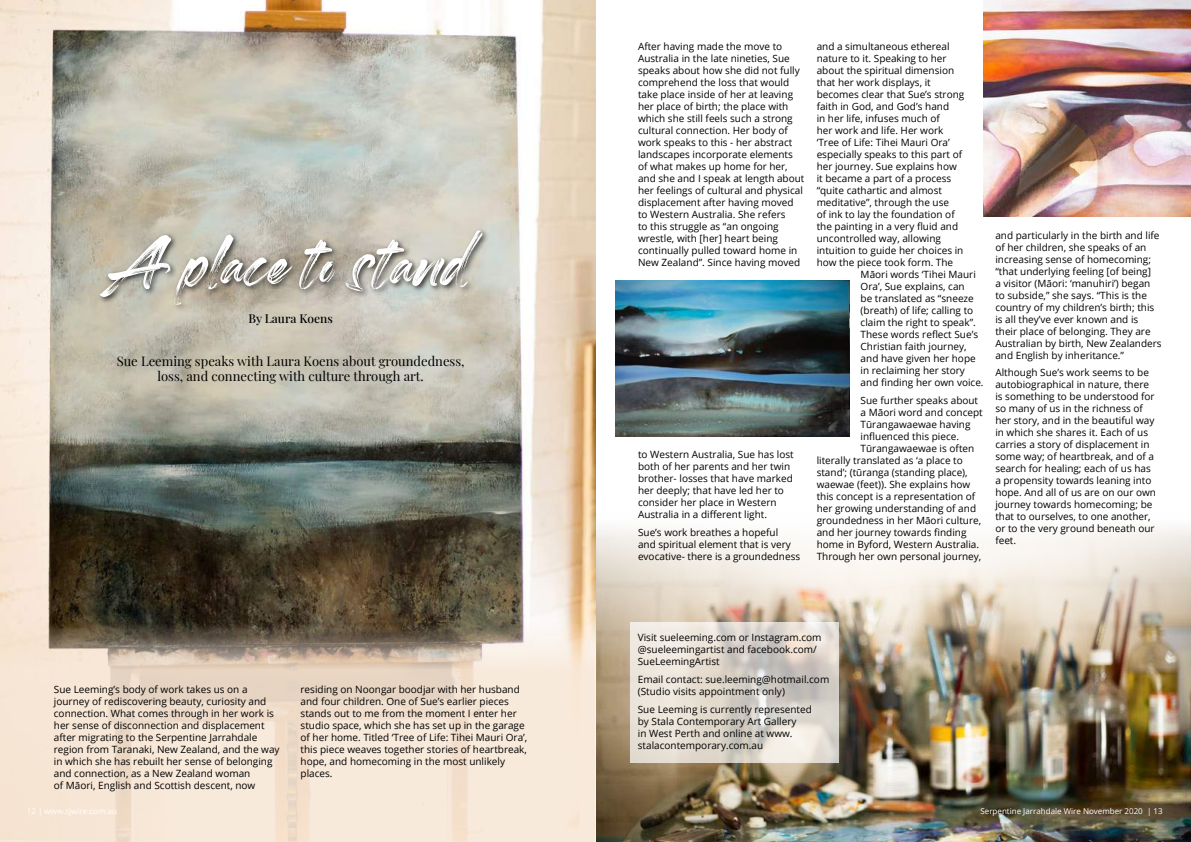
<style>
.page{position:relative;width:1191px;height:842px;background:#fff}
.page>*{position:absolute;margin:0;border:0;box-sizing:border-box;transform-origin:0 0}
.t1{font:66px "Black Caviar";color:#fff}
.t2{font:13px/15.6px "Playfair Display";color:#000;text-align:center}
.t3{font:500 12px "Playfair Display";color:#000}
.t4{font:10px/12px "Open Sans";color:#000}
.t5{font:8px "Open Sans";color:#fff}
</style>
<div class="page">
<img style="left:595px;top:512px;width:596px;height:330px">
<svg style="left:630px;top:622px;width:208px;height:141px;background:#dfd9d0"></svg>
<img style="left:0;top:0;width:595px;height:617px">
<svg style="left:0;top:617px;width:595px;height:225px;background:#e2d2c2"></svg>
<img style="left:984px;top:0;width:207px;height:217px">
<img style="left:615px;top:281px;width:234px;height:156px">
<div style="left:97px;top:227px;width:393px;height:85px;background:#000;opacity:.75"></div>
<h1 class="t1" style="left:107px;top:219px;width:368px">A place to stand</h1>
<p class="t3" style="left:248px;top:309px;width:86px">By Laura Koens</p>
<h2 class="t2" style="left:117px;top:352px;width:349px">Sue Leeming speaks with Laura Koens about groundedness, loss, and connecting with culture through art.</h2>
<p class="t4" style="left:54px;top:683px;width:227px">Sue Leeming’s body of work takes us on a journey of rediscovering beauty, curiosity and connection. What comes through in her work is her sense of disconnection and displacement after migrating to the Serpentine Jarrahdale region from Taranaki, New Zealand, and the way in which she has rebuilt her sense of belonging and connection, as a New Zealand woman<br>of Māori, English and Scottish descent, now</p>
<p class="t4" style="left:300px;top:683px;width:228px">residing on Noongar boodjar with her husband and four children. One of Sue’s earlier pieces stands out to me from the moment I enter her studio space, which she has set up in the garage of her home. Titled ‘Tree of Life: Tihei Mauri Ora’, this piece weaves together stories of heartbreak, hope, and homecoming in the most unlikely places.</p>
<p class="t4" style="left:638px;top:40px;width:168px">After having made the move to<br>Australia in the late nineties, Sue speaks about how she did not fully comprehend the loss that would take place inside of her at leaving her place of birth; the place with which she still feels such a strong cultural connection. Her body of work speaks to this - her abstract landscapes incorporate elements of what makes up home for her, and she and I speak at length about her feelings of cultural and physical displacement after having moved to Western Australia. She refers<br>to this struggle as “an ongoing wrestle, with [her] heart being continually pulled toward home in<br>New Zealand”. Since having moved</p>
<p class="t4" style="left:638px;top:448px;width:157px">to Western Australia, Sue has lost both of her parents and her twin brother- losses that have marked her deeply; that have led her to consider her place in Western<br>Australia in a different light.</p>
<p class="t4" style="left:638px;top:526px;width:164px">Sue’s work breathes a hopeful<br>and spiritual element that is very evocative- there is a groundedness</p>
<p class="t4" style="left:816px;top:40px;width:134px">and a simultaneous ethereal</p>
<p class="t4" style="left:816px;top:52px;width:131px">nature to it. Speaking to her</p>
<p class="t4" style="left:816px;top:64px;width:139px">about the spiritual dimension</p>
<p class="t4" style="left:816px;top:76px;width:116px">that her work displays, it</p>
<p class="t4" style="left:816px;top:88px;width:149px">becomes clear that Sue’s strong</p>
<p class="t4" style="left:816px;top:100px;width:134px">faith in God, and God’s hand</p>
<p class="t4" style="left:816px;top:112px;width:125px">in her life, infuses much of</p>
<p class="t4" style="left:816px;top:124px;width:128px">her work and life. Her work</p>
<p class="t4" style="left:816px;top:136px;width:135px">‘Tree of Life: Tihei Mauri Ora’</p>
<p class="t4" style="left:816px;top:148px;width:147px">especially speaks to this part of</p>
<p class="t4" style="left:816px;top:160px;width:142px">her journey. Sue explains how</p>
<p class="t4" style="left:816px;top:172px;width:136px">it became a part of a process</p>
<p class="t4" style="left:816px;top:184px;width:127px">“quite cathartic and almost</p>
<p class="t4" style="left:816px;top:196px;width:134px">meditative”, through the use</p>
<p class="t4" style="left:816px;top:208px;width:139px">of ink to lay the foundation of</p>
<p class="t4" style="left:816px;top:220px;width:143px">the painting in a very fluid and</p>
<p class="t4" style="left:816px;top:232px;width:126px">uncontrolled way, allowing</p>
<p class="t4" style="left:816px;top:244px;width:148px">intuition to guide her choices in</p>
<p class="t4" style="left:816px;top:256px;width:138px">how the piece took form. The</p>
<p class="t4" style="left:860px;top:268px;width:117px">Māori words ‘Tihei Mauri</p>
<p class="t4" style="left:860px;top:280px;width:106px">Ora’, Sue explains, can</p>
<p class="t4" style="left:860px;top:292px;width:115px">be translated as “sneeze</p>
<p class="t4" style="left:860px;top:304px;width:114px">(breath) of life; calling to</p>
<p class="t4" style="left:860px;top:316px;width:117px">claim the right to speak”.</p>
<p class="t4" style="left:860px;top:328px;width:119px">These words reflect Sue’s</p>
<p class="t4" style="left:860px;top:340px;width:107px">Christian faith journey,</p>
<p class="t4" style="left:860px;top:352px;width:117px">and have given her hope</p>
<p class="t4" style="left:860px;top:364px;width:106px">in reclaiming her story</p>
<p class="t4" style="left:860px;top:376px;width:124px">and finding her own voice.</p>
<p class="t4" style="left:860px;top:394px;width:119px">Sue further speaks about</p>
<p class="t4" style="left:860px;top:406px;width:124px">a Māori word and concept</p>
<p class="t4" style="left:860px;top:418px;width:111px">Tūrangawaewae having</p>
<p class="t4" style="left:860px;top:430px;width:100px">influenced this piece.</p>
<p class="t4" style="left:860px;top:442px;width:115px">Tūrangawaewae is often</p>
<p class="t4" style="left:816px;top:454px;width:148px">literally translated as ‘a place to</p>
<p class="t4" style="left:816px;top:466px;width:152px">stand’; (tūranga (standing place),</p>
<p class="t4" style="left:816px;top:478px;width:155px">waewae (feet)). She explains how</p>
<p class="t4" style="left:816px;top:490px;width:160px">this concept is a representation of</p>
<p class="t4" style="left:816px;top:502px;width:161px">her growing understanding of and</p>
<p class="t4" style="left:816px;top:514px;width:166px">groundedness in her Māori culture,</p>
<p class="t4" style="left:816px;top:526px;width:151px">and her journey towards finding</p>
<p class="t4" style="left:816px;top:538px;width:164px">home in Byford, Western Australia.</p>
<p class="t4" style="left:816px;top:550px;width:166px">Through her own personal journey,</p>
<p class="t4" style="left:995px;top:229px;width:168px">and particularly in the birth and life of her children, she speaks of an increasing sense of homecoming; “that underlying feeling [of being]<br>a visitor (Māori: ‘manuhiri’) began to subside,” she says. “This is the country of my children’s birth; this is all they’ve ever known and is their place of belonging. They are Australian by birth, New Zealanders and English by inheritance.”</p>
<p class="t4" style="left:995px;top:366px;width:162px">Although Sue’s work seems to be autobiographical in nature, there is something to be understood for so many of us in the richness of her story, and in the beautiful way in which she shares it. Each of us carries a story of displacement in some way; of heartbreak, and of a search for healing; each of us has a propensity towards leaning into hope. And all of us are on our own journey towards homecoming; be that to ourselves, to one another, or to the very ground beneath our feet.</p>
<p class="t4" style="left:638px;top:631px;width:185px">Visit sueleeming.com or Instagram.com @sueleemingartist and facebook.com/<br>SueLeemingArtist</p>
<p class="t4" style="left:638px;top:673px;width:193px">Email contact: sue.leeming@hotmail.com (Studio visits appointment only)</p>
<p class="t4" style="left:638px;top:703px;width:176px">Sue Leeming is currently represented by Stala Contemporary Art Gallery<br>in West Perth and online at www. stalacontemporary.com.au</p>
<p class="t5" style="left:27px;top:806px;width:92px">12 | www.sjwire.com.au</p>
<p class="t5" style="left:980px;top:806px;width:184px">Serpentine Jarrahdale Wire November 2020 | 13</p>
</div>
